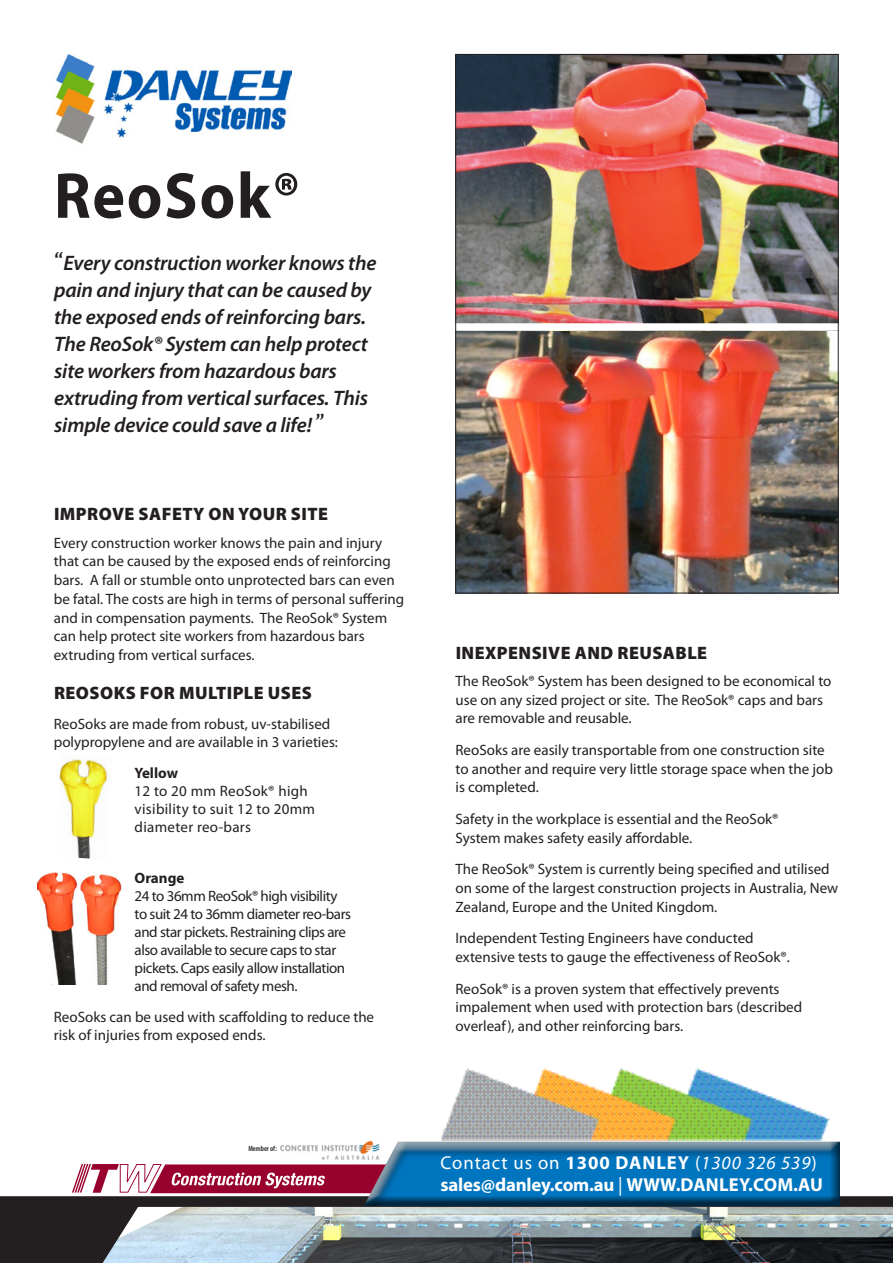
<style>
.page{position:relative;width:893px;height:1263px;background:#fff}
.page>*{position:absolute;margin:0;border:0;box-sizing:border-box;transform-origin:0 0}
.t1{font:700 65.4px "Myriad Pro";letter-spacing:.025em;color:#231f20;scale:.95 1}
.t2{font:italic 600 21px/27px "Myriad Pro";letter-spacing:-.01em;color:#231f20}
.t3{font:700 18.75px/22.5px "Myriad Pro";letter-spacing:-.01em;color:#fff}
.t4{font:900 18px "Myriad Pro";letter-spacing:.025em;color:#231f20}
.t5{font:15px/18.8px "Myriad Pro";color:#231f20}
.t6{font:15px/18px "Myriad Pro";letter-spacing:-.03em;color:#231f20}
.t7{font:15px/18px "Myriad Pro";letter-spacing:.02em;color:#231f20}
.t8{font:600 condensed 7.5px "Myriad Pro";color:#231f20}
.s1{font-family:"Nyala";font-weight:400;font-style:normal;font-size:30px}
.s2{font-weight:700}
.s3{font-weight:400}
.s4{font-weight:400;font-style:italic}
</style>
<div class="page">
<img style="left:59px;top:759px;width:48px;height:100px">
<img style="left:38px;top:873px;width:84px;height:111px">
<svg style="left:0;top:1196px;width:893px;height:67px;background:#757e81"></svg>
<svg style="left:72px;top:1164px;width:291px;height:42px"></svg>
<div style="left:363px;top:1141px;width:479px;height:66px;background:#231f20;opacity:.75"></div>
<img style="left:441px;top:1068px;width:389px;height:72px">
<img style="left:54px;top:55px;width:238px;height:89px">
<img style="left:280px;top:1140px;width:100px;height:21px">
<img style="left:457px;top:331px;width:379px;height:260px">
<img style="left:457px;top:56px;width:379px;height:267px">
<p class="t1" style="left:54px;top:153px;width:261px">ReoSok®</p>
<p class="t2" style="left:54px;top:249px;width:324px"><span class="s1">“</span>Every construction worker knows the pain and injury that can be caused by the exposed ends of reinforcing bars.<br>The ReoSok® System can help protect site workers from hazardous bars extruding from vertical surfaces. This simple device could save a life! <span class="s1">”</span></p>
<p class="t4" style="left:54px;top:502px;width:275px">IMPROVE SAFETY ON YOUR SITE</p>
<p class="t5" style="left:54px;top:533px;width:352px">Every construction worker knows the pain and injury that can be caused by the exposed ends of reinforcing bars. A fall or stumble onto unprotected bars can even be fatal. The costs are high in terms of personal suffering and in compensation payments. The ReoSok® System can help protect site workers from hazardous bars extruding from vertical surfaces.</p>
<p class="t4" style="left:54px;top:680px;width:259px">REOSOKS FOR MULTIPLE USES</p>
<p class="t5" style="left:54px;top:715px;width:286px;line-height:18px">ReoSoks are made from robust, uv-stabilised polypropylene and are available in 3 varieties:</p>
<p class="t7" style="left:135px;top:764px;width:182px"><span class="s2">Yellow<br></span>12 to 20 mm ReoSok® high visibility to suit 12 to 20mm diameter reo-bars</p>
<p class="t6" style="left:135px;top:869px;width:218px"><span class="s2">Orange<br></span>24 to 36mm ReoSok® high visibility to suit 24 to 36mm diameter reo-bars and star pickets. Restraining clips are also available to secure caps to star pickets. Caps easily allow installation and removal of safety mesh.</p>
<p class="t5" style="left:54px;top:1008px;width:322px;line-height:18px">ReoSoks can be used with scaffolding to reduce the risk of injuries from exposed ends.</p>
<p class="t4" style="left:456px;top:641px;width:253px">INEXPENSIVE AND REUSABLE</p>
<p class="t5" style="left:455px;top:671px;width:377px">The ReoSok® System has been designed to be economical to use on any sized project or site. The ReoSok® caps and bars are removable and reusable.</p>
<p class="t5" style="left:455px;top:740px;width:379px">ReoSoks are easily transportable from one construction site to another and require very little storage space when the job is completed.</p>
<p class="t5" style="left:455px;top:809px;width:325px">Safety in the workplace is essential and the ReoSok®<br>System makes safety easily affordable.</p>
<p class="t5" style="left:455px;top:859px;width:384px">The ReoSok® System is currently being specified and utilised on some of the largest construction projects in Australia, New<br>Zealand, Europe and the United Kingdom.</p>
<p class="t5" style="left:455px;top:928px;width:336px">Independent Testing Engineers have conducted extensive tests to gauge the effectiveness of ReoSok®.</p>
<p class="t5" style="left:455px;top:979px;width:348px">ReoSok® is a proven system that effectively prevents impalement when used with protection bars (described overleaf), and other reinforcing bars.</p>
<p class="t8" style="left:248px;top:1143px;width:30px">Member of:</p>
<p class="t3" style="left:441px;top:1150px;width:384px"><span class="s3">Contact us on</span> 1300 DANLEY <span class="s3">(</span><span class="s4">1300 326 539</span><span class="s3">) </span>sales@danley.com.au <span class="s3">|</span> WWW.DANLEY.COM.AU</p>
</div>
